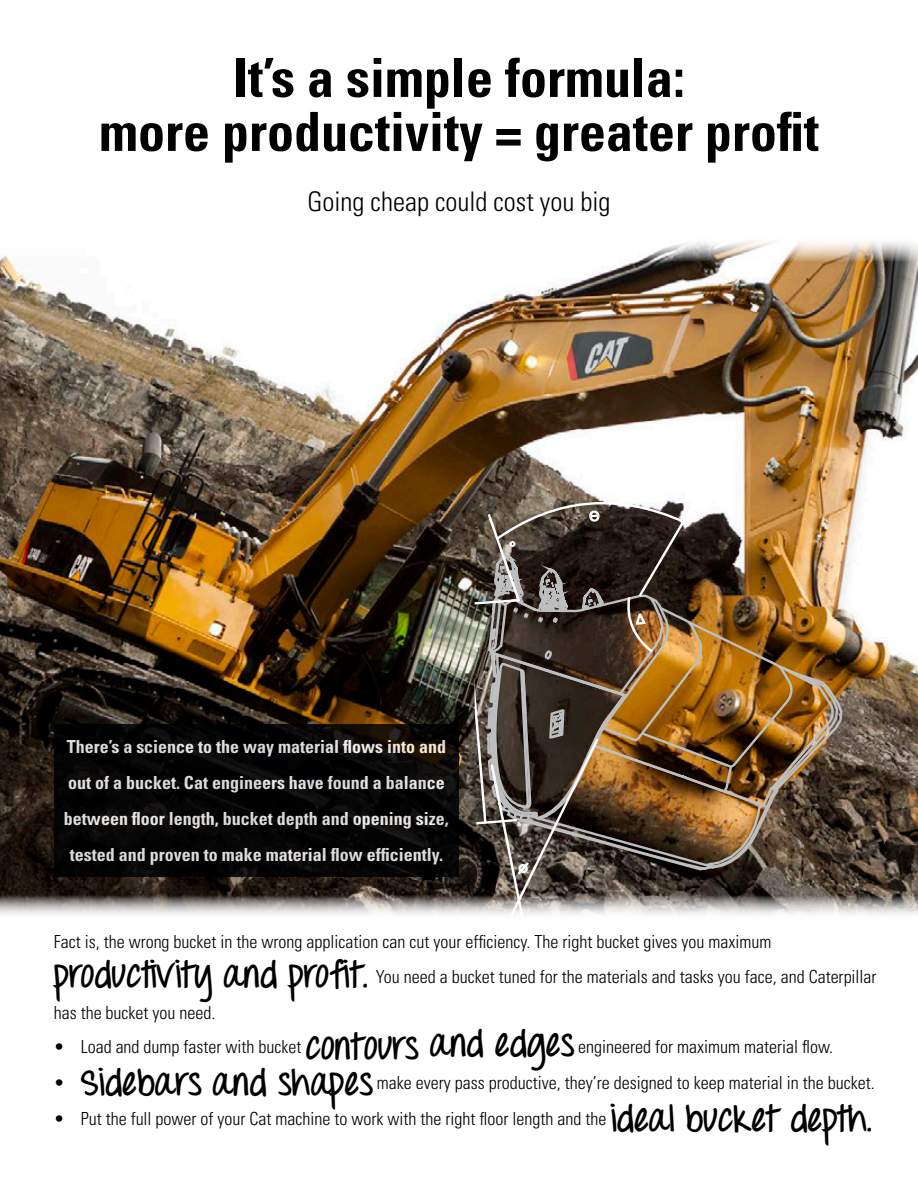
<style>
.page{position:relative;width:918px;height:1188px;background:#fff}
.page>*{position:absolute;margin:0;border:0;box-sizing:border-box;transform-origin:0 0}
.t1{font:700 condensed 54px/54px "Univers";color:#000103;text-align:center}
.t2{font:300 condensed 27px "Univers";color:#000103}
.t3{font:300 condensed 18px/35.2px "Univers";color:#000103}
.t4{font:700 condensed 18px/36px "Univers";color:#fff;text-align:center}
.s1{font-family:"Throw My Hands Upinthe Air";font-weight:700;font-stretch:normal;font-size:36px}
</style>
<div class="page">
<img style="left:0;top:255px;width:162px;height:659px">
<div style="left:54px;top:724px;width:405px;height:153px;background:#000103"></div>
<img style="left:162px;top:242px;width:756px;height:672px">
<svg style="left:399px;top:626px;width:76px;height:288px"></svg>
<img style="left:524px;top:399px;width:394px;height:515px">
<img style="left:35px;top:242px;width:489px;height:384px">
<img style="left:475px;top:402px;width:377px;height:512px">
<p class="t1" style="left:99px;top:51px;width:721px">It’s a simple formula:<br>more productivity = greater profit</p>
<p class="t2" style="left:308px;top:185px;width:304px">Going cheap could cost you big</p>
<p class="t4" style="left:64px;top:729px;width:386px">There’s a science to the way material flows into and out of a bucket. Cat engineers have found a balance between floor length, bucket depth and opening size, tested and proven to make material flow efficiently.</p>
<p class="t3" style="left:54px;top:924px;width:824px">Fact is, the wrong bucket in the wrong application can cut your efficiency. The right bucket gives you maximum <span class="s1">productivity and profit.</span> You need a bucket tuned for the materials and tasks you face, and Caterpillar has the bucket you need.</p>
<p class="t3" style="left:54px;top:1029px;width:781px">• Load and dump faster with bucket <span class="s1">contours and edges</span> engineered for maximum material flow.</p>
<p class="t3" style="left:54px;top:1065px;width:823px">• <span class="s1">Sidebars and shapes</span> make every pass productive, they’re designed to keep material in the bucket.</p>
<p class="t3" style="left:54px;top:1101px;width:820px">• Put the full power of your Cat machine to work with the right floor length and the <span class="s1">ideal bucket depth.</span></p>
</div>
